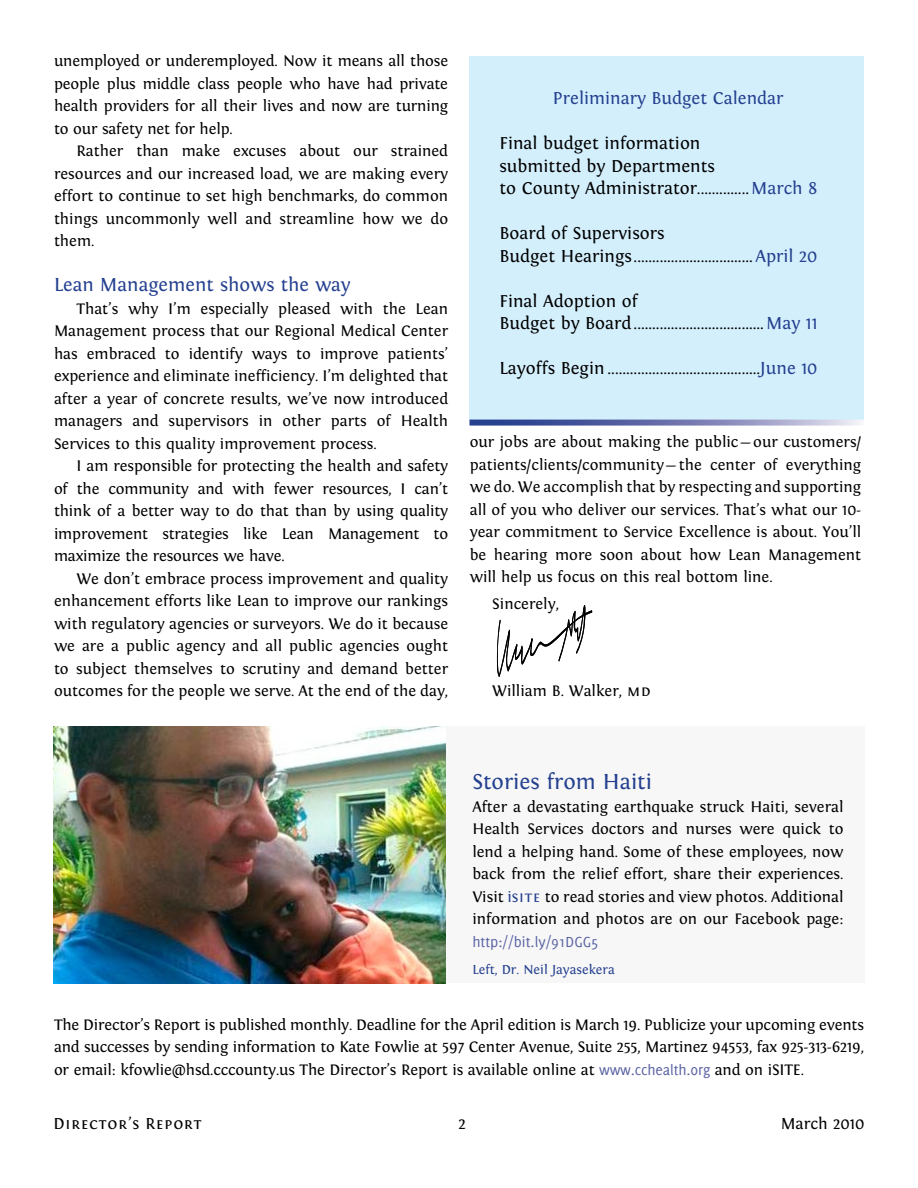
<style>
.page{position:relative;width:918px;height:1188px;background:#fff}
.page>*{position:absolute;margin:0;border:0;box-sizing:border-box;transform-origin:0 0}
.t1{font:22.5px "Fontin";color:#24408f}
.t2{font:19.5px "Fontin";color:#24408f}
.t3{font:18px/22.5px "Fontin";color:#000}
.t4{font:18px "Fontin";color:#24408f}
.t5{font:16.5px "Fontin Small Caps";letter-spacing:.05em;color:#000}
.t6{font:16.5px "Fontin";color:#000}
.t7{font:15.9px/22.5px "Fontin";color:#000;text-align:justify}
.t8{font:15.9px "Delicious";color:#5962a2}
.t9{font:13.5px "Fontin";color:#24408f}
.s1{color:#24408f}
.s2{font-family:"Fontin Small Caps";font-size:16.05px}
.s3{font-family:"Fontin Small Caps";color:#24408f}
.s4{font-family:"Delicious";color:#5962a2}
</style>
<div class="page">
<div style="left:160px;top:726px;width:706px;height:257px;background:#f7f7f7"></div>
<div style="left:469px;top:57px;width:395px;height:364px;background:#d4effc"></div>
<svg style="left:470px;top:420px;width:394px;height:6px;background:#7e86b8"></svg>
<svg style="left:497px;top:605px;width:95px;height:72px"></svg>
<img style="left:54px;top:726px;width:391px;height:257px">
<p class="t7" style="left:54px;top:49px;width:396px">unemployed or underemployed. Now it means all those people plus middle class people who have had private health providers for all their lives and now are turning to our safety net for help.</p>
<p class="t7" style="left:54px;top:139px;width:396px;text-indent:22px">Rather than make excuses about our strained resources and our increased load, we are making every effort to continue to set high benchmarks, do common things uncommonly well and streamline how we do them.</p>
<p class="t2" style="left:54px;top:274px;width:298px">Lean Management shows the way</p>
<p class="t7" style="left:54px;top:297px;width:396px;text-indent:22px">That’s why I’m especially pleased with the Lean Management process that our Regional Medical Center has embraced to identify ways to improve patients’ experience and eliminate inefficiency. I’m delighted that after a year of concrete results, we’ve now introduced managers and supervisors in other parts of Health Services to this quality improvement process.</p>
<p class="t7" style="left:54px;top:454px;width:396px;text-indent:22px">I am responsible for protecting the health and safety of the community and with fewer resources, I can’t think of a better way to do that than by using quality improvement strategies like Lean Management to maximize the resources we have.</p>
<p class="t7" style="left:54px;top:567px;width:396px;text-indent:22px">We don’t embrace process improvement and quality enhancement efforts like Lean to improve our rankings with regulatory agencies or surveyors. We do it because we are a public agency and all public agencies ought to subject themselves to scrutiny and demand better outcomes for the people we serve. At the end of the day,</p>
<p class="t4" style="left:553px;top:88px;width:232px">Preliminary Budget Calendar</p>
<p class="t3" style="left:500px;top:132px;width:320px">Final budget information<br>submitted by Departments<br>to County Administrator..............<span class="s1">March 8</span></p>
<p class="t3" style="left:500px;top:222px;width:320px">Board of Supervisors<br>Budget Hearings................................<span class="s1">April 20</span></p>
<p class="t3" style="left:500px;top:289px;width:320px">Final Adoption of<br>Budget by Board...................................<span class="s1">May 11</span></p>
<p class="t3" style="left:500px;top:357px;width:320px">Layoffs Begin .........................................<span class="s1">June 10</span></p>
<p class="t7" style="left:470px;top:430px;width:393px">our jobs are about making the public—our customers/ patients/clients/community—the center of everything we do. We accomplish that by respecting and supporting all of you who deliver our services. That’s what our 10- year commitment to Service Excellence is about. You’ll be hearing more soon about how Lean Management will help us focus on this real bottom line.</p>
<p class="t7" style="left:492px;top:592px;width:68px">Sincerely,</p>
<p class="t7" style="left:492px;top:679px;width:160px">William B. Walker, <span class="s2">md</span></p>
<h1 class="t1" style="left:472px;top:769px;width:181px">Stories from Haiti</h1>
<p class="t7" style="left:472px;top:795px;width:373px">After a devastating earthquake struck Haiti, several Health Services doctors and nurses were quick to lend a helping hand. Some of these employees, now back from the relief effort, share their experiences.<br>Visit <span class="s1">i</span><span class="s3">site</span> to read stories and view photos. Additional information and photos are on our Facebook page:</p>
<p class="t8" style="left:472px;top:932px;width:127px">http://bit.ly/91DGG5</p>
<p class="t9" style="left:472px;top:962px;width:144px">Left, Dr. Neil Jayasekera</p>
<p class="t7" style="left:54px;top:1013px;width:812px">The Director’s Report is published monthly. Deadline for the April edition is March 19. Publicize your upcoming events and successes by sending information to Kate Fowlie at 597 Center Avenue, Suite 255, Martinez 94553, fax 925-313-6219, or email: kfowlie@hsd.cccounty.us The Director’s Report is available online at <span class="s4">www.cchealth.org</span> and on iSITE.</p>
<p class="t5" style="left:54px;top:1114px;width:150px">Director’s Report</p>
<p class="t6" style="left:781px;top:1114px;width:85px">March 2010</p>
</div>
